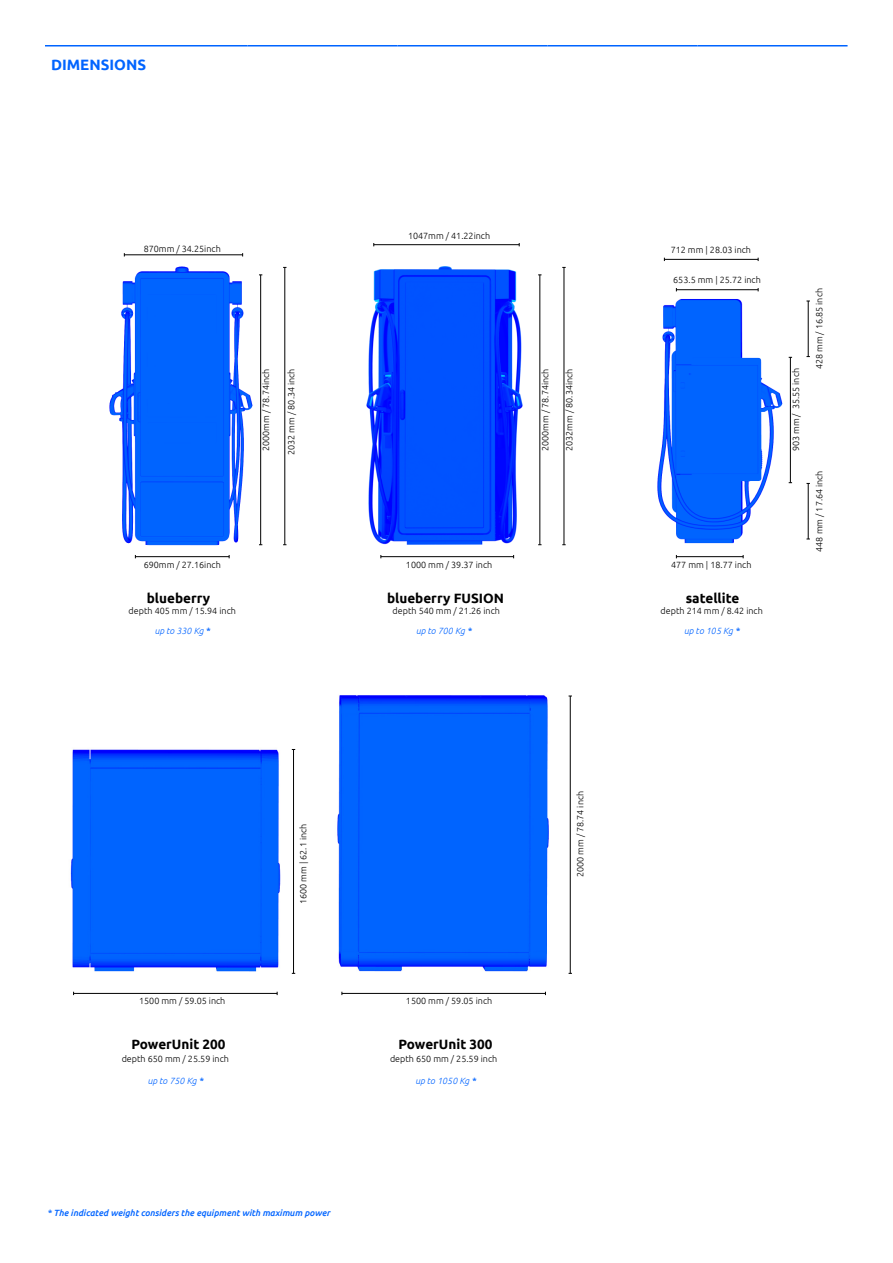
<style>
.page{position:relative;width:893px;height:1263px;background:#fff}
.page>*{position:absolute;margin:0;border:0;box-sizing:border-box;transform-origin:0 0}
.t1{font:700 15px "Ubuntu";color:#0064ff}
.t2{font:700 13.5px "Ubuntu";color:#000}
.t3{font:300 9px "Ubuntu";color:#000}
.t4{font:italic 500 9px "Ubuntu";color:#0064ff}
.t5{font:italic 300 9px "Ubuntu";color:#0064ff}
.s1{font-weight:500}
</style>
<div class="page">
<img style="left:657px;top:261px;width:136px;height:298px">
<img style="left:366px;top:266px;width:157px;height:293px">
<img style="left:109px;top:266px;width:178px;height:293px">
<img style="left:70px;top:749px;width:226px;height:247px">
<img style="left:337px;top:695px;width:212px;height:277px">
<hr style="left:135px;top:556px;width:94px;height:1px;background:#000">
<hr style="left:124px;top:254px;width:119px;height:1px;background:#000">
<hr style="left:260px;top:275px;width:1px;height:270px;background:#000">
<hr style="left:539px;top:275px;width:1px;height:270px;background:#000">
<hr style="left:570px;top:696px;width:1px;height:277px;background:#000">
<hr style="left:293px;top:749px;width:1px;height:224px;background:#000">
<hr style="left:808px;top:301px;width:1px;height:56px;background:#000">
<hr style="left:808px;top:483px;width:1px;height:56px;background:#000">
<hr style="left:790px;top:357px;width:1px;height:126px;background:#000">
<hr style="left:284px;top:267px;width:1px;height:278px;background:#000">
<hr style="left:564px;top:267px;width:1px;height:278px;background:#000">
<hr style="left:74px;top:993px;width:203px;height:1px;background:#000">
<hr style="left:342px;top:993px;width:203px;height:1px;background:#000">
<hr style="left:381px;top:556px;width:133px;height:1px;background:#000">
<hr style="left:374px;top:244px;width:145px;height:1px;background:#000">
<hr style="left:676px;top:556px;width:67px;height:1px;background:#000">
<hr style="left:676px;top:289px;width:82px;height:1px;background:#000">
<hr style="left:664px;top:259px;width:94px;height:1px;background:#000">
<hr style="left:45px;top:45px;width:203px;height:2px;background:#0064ff">
<hr style="left:248px;top:45px;width:150px;height:2px;background:#0064ff">
<hr style="left:398px;top:45px;width:150px;height:2px;background:#0064ff">
<hr style="left:548px;top:45px;width:150px;height:2px;background:#0064ff">
<hr style="left:698px;top:45px;width:150px;height:2px;background:#0064ff">
<p class="t1" style="left:51px;top:56px;width:97px">DIMENSIONS</p>
<p class="t3" style="left:144px;top:243px;width:79px">870mm / 34.25inch</p>
<p class="t3" style="left:408px;top:231px;width:84px">1047mm / 41.22inch</p>
<p class="t3" style="left:671px;top:245px;width:82px">712 mm | 28.03 inch</p>
<p class="t3" style="left:673px;top:274px;width:89px">653.5 mm | 25.72 inch</p>
<p class="t3" style="left:261px;top:451px;width:84px;rotate:-90deg">2000mm / 78.74inch</p>
<p class="t3" style="left:540px;top:451px;width:84px;rotate:-90deg">2000mm / 78.74inch</p>
<p class="t3" style="left:790px;top:451px;width:85px;rotate:-90deg">903 mm / 35.55 inch</p>
<p class="t3" style="left:286px;top:455px;width:88px;rotate:-90deg">2032 mm / 80.34 inch</p>
<p class="t3" style="left:564px;top:451px;width:84px;rotate:-90deg">2032mm / 80.34inch</p>
<p class="t3" style="left:144px;top:559px;width:79px">690mm / 27.16inch</p>
<p class="t3" style="left:406px;top:559px;width:88px">1000 mm / 39.37 inch</p>
<p class="t3" style="left:671px;top:559px;width:82px">477 mm | 18.77 inch</p>
<p class="t2" style="left:147px;top:590px;width:65px">blueberry</p>
<p class="t2" style="left:387px;top:590px;width:119px">blueberry FUSION</p>
<p class="t2" style="left:686px;top:590px;width:55px">satellite</p>
<p class="t3" style="left:129px;top:606px;width:109px">depth 405 mm / 15.94 inch</p>
<p class="t5" style="left:155px;top:625px;width:57px">up to 330 Kg <span class="s1">*</span></p>
<p class="t3" style="left:393px;top:606px;width:109px">depth 540 mm / 21.26 inch</p>
<p class="t3" style="left:661px;top:606px;width:104px">depth 214 mm / 8.42 inch</p>
<p class="t5" style="left:416px;top:625px;width:57px">up to 700 Kg <span class="s1">*</span></p>
<p class="t5" style="left:684px;top:625px;width:57px">up to 105 Kg <span class="s1">*</span></p>
<p class="t3" style="left:814px;top:369px;width:83px;rotate:-90deg">428 mm / 16.85 inch</p>
<p class="t3" style="left:814px;top:552px;width:83px;rotate:-90deg">448 mm / 17.64 inch</p>
<p class="t3" style="left:139px;top:996px;width:88px">1500 mm / 59.05 inch</p>
<p class="t3" style="left:298px;top:904px;width:82px;rotate:-90deg">1600 mm | 62.1 inch</p>
<p class="t3" style="left:406px;top:996px;width:88px">1500 mm / 59.05 inch</p>
<p class="t2" style="left:131px;top:1036px;width:96px">PowerUnit 200</p>
<p class="t2" style="left:398px;top:1036px;width:96px">PowerUnit 300</p>
<p class="t3" style="left:122px;top:1054px;width:109px">depth 650 mm / 25.59 inch</p>
<p class="t3" style="left:390px;top:1054px;width:109px">depth 650 mm / 25.59 inch</p>
<p class="t5" style="left:148px;top:1075px;width:57px">up to 750 Kg <span class="s1">*</span></p>
<p class="t5" style="left:415px;top:1075px;width:62px">up to 1050 Kg <span class="s1">*</span></p>
<p class="t4" style="left:47px;top:1208px;width:285px">* The indicated weight considers the equipment with maximum power</p>
<p class="t3" style="left:575px;top:877px;width:88px;rotate:-90deg">2000 mm / 78.74 inch</p>
</div>
